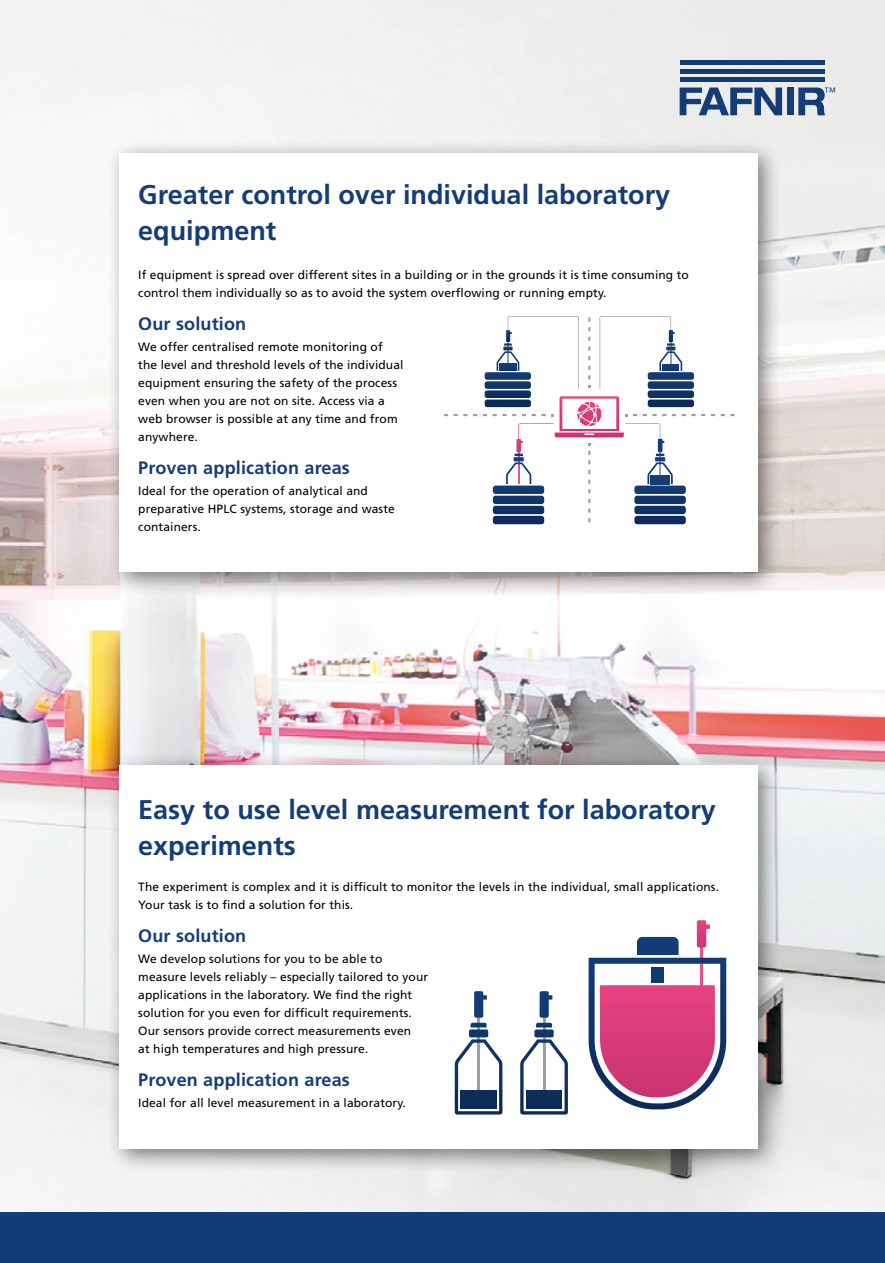
<style>
.page{position:relative;width:885px;height:1263px;background:#fff}
.page>*{position:absolute;margin:0;border:0;box-sizing:border-box;transform-origin:0 0}
.t1{font:700 27px/36px "Frutiger LT Std";color:#143d77}
.t2{font:700 18px "Frutiger LT Std";letter-spacing:.01em;color:#143d77}
.t3{font:12px/18px "Frutiger LT Std";letter-spacing:.01em;color:#000}
</style>
<div class="page">
<img style="left:0;top:0;width:884px;height:1212px">
<svg style="left:679px;top:88px;width:103px;height:27px;background:#7189a8"></svg>
<div style="left:786px;top:88px;width:7px;height:27px;background:#143d77"></div>
<div style="left:679px;top:77px;width:145px;height:5px;background:#143d77"></div>
<div style="left:679px;top:69px;width:145px;height:5px;background:#143d77"></div>
<div style="left:679px;top:60px;width:145px;height:5px;background:#143d77"></div>
<svg style="left:798px;top:88px;width:37px;height:27px"></svg>
<div style="left:106px;top:140px;width:676px;height:456px;background:#000;opacity:.5"></div>
<div style="left:119px;top:153px;width:638px;height:418px;background:#fff"></div>
<div style="left:106px;top:752px;width:676px;height:421px;background:#000;opacity:.5"></div>
<div style="left:119px;top:765px;width:638px;height:383px;background:#fff"></div>
<svg style="left:588px;top:920px;width:138px;height:189px"></svg>
<svg style="left:454px;top:991px;width:48px;height:123px"></svg>
<svg style="left:520px;top:991px;width:48px;height:123px"></svg>
<svg style="left:701px;top:414px;width:23px;height:2px"></svg>
<svg style="left:444px;top:414px;width:13px;height:2px"></svg>
<svg style="left:483px;top:316px;width:212px;height:209px"></svg>
<div style="left:0;top:1212px;width:884px;height:51px;background:#143d77"></div>
<h1 class="t1" style="left:138px;top:177px;width:533px">Greater control over individual laboratory equipment</h1>
<p class="t3" style="left:138px;top:266px;width:552px">If equipment is spread over different sites in a building or in the grounds it is time consuming to control them individually so as to avoid the system overflowing or running empty.</p>
<h2 class="t2" style="left:138px;top:313px;width:109px">Our solution</h2>
<p class="t3" style="left:138px;top:338px;width:267px">We offer centralised remote monitoring of the level and threshold levels of the individual equipment ensuring the safety of the process even when you are not on site. Access via a web browser is possible at any time and from anywhere.</p>
<h2 class="t2" style="left:138px;top:457px;width:213px">Proven application areas</h2>
<p class="t3" style="left:138px;top:482px;width:258px">Ideal for the operation of analytical and preparative HPLC systems, storage and waste containers.</p>
<h1 class="t1" style="left:138px;top:792px;width:579px">Easy to use level measurement for laboratory experiments</h1>
<p class="t3" style="left:138px;top:878px;width:582px">The experiment is complex and it is difficult to monitor the levels in the individual, small applications.<br>Your task is to find a solution for this.</p>
<h2 class="t2" style="left:138px;top:925px;width:109px">Our solution</h2>
<p class="t3" style="left:138px;top:950px;width:291px">We develop solutions for you to be able to measure levels reliably – especially tailored to your applications in the laboratory. We find the right solution for you even for difficult requirements.<br>Our sensors provide correct measurements even<br>at high temperatures and high pressure.</p>
<h2 class="t2" style="left:138px;top:1069px;width:213px">Proven application areas</h2>
<p class="t3" style="left:138px;top:1094px;width:269px">Ideal for all level measurement in a laboratory.</p>
</div>
